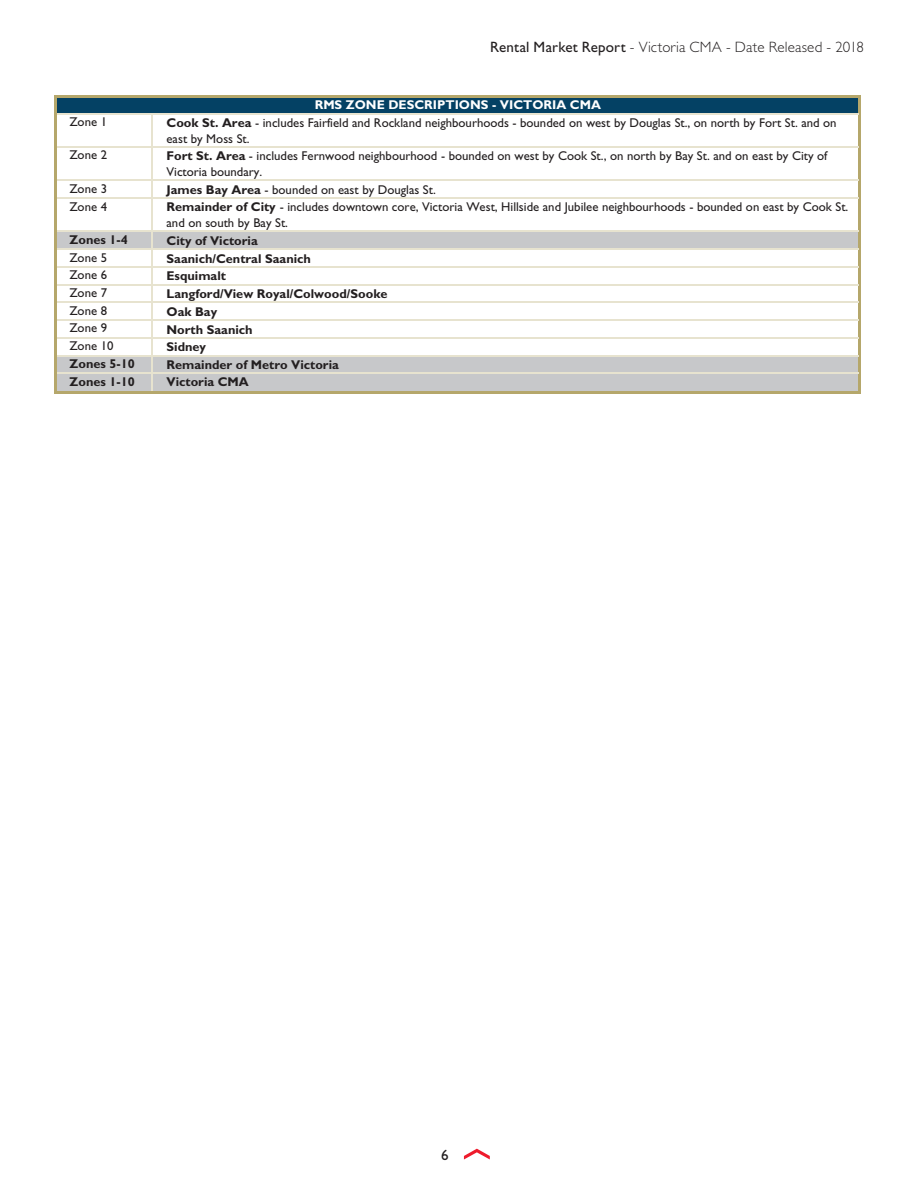
<style>
.page{position:relative;width:918px;height:1188px;background:#fff}
.page>*{position:absolute;margin:0;border:0;box-sizing:border-box;transform-origin:0 0}
.t1{font:300 15px "Gill Sans Std";letter-spacing:.01em;color:#231f20}
.t2{font:15px "Gill Sans Std";color:#231f20}
.t3{font:12.75px/16.4px "Gill Sans Std";color:#231f20}
.t4{font:700 12.75px "Gill Sans Std";color:#231f20}
.t5{font:700 12.75px "Gill Sans Std";color:#fff}
.s1{font-weight:400}
.s2{font-weight:700}
</style>
<div class="page">
<svg style="left:464px;top:1149px;width:26px;height:11px"></svg>
<div style="left:55px;top:96px;width:805px;height:18px;background:#044164"></div>
<div style="left:55px;top:231px;width:805px;height:18px;background:#c7c8ca"></div>
<div style="left:55px;top:356px;width:805px;height:36px;background:#c7c8ca"></div>
<hr style="left:54px;top:95px;width:3px;height:298px;background:#b5a76b">
<hr style="left:858px;top:97px;width:3px;height:296px;background:#b5a76b">
<hr style="left:152px;top:114px;width:1px;height:277px;background:#e7e3cf">
<hr style="left:57px;top:95px;width:804px;height:2px;background:#b5a76b">
<hr style="left:57px;top:113px;width:801px;height:1px;background:#e7e3cf">
<hr style="left:57px;top:146px;width:801px;height:2px;background:#e7e3cf">
<hr style="left:57px;top:180px;width:801px;height:1px;background:#e7e3cf">
<hr style="left:57px;top:197px;width:801px;height:2px;background:#e7e3cf">
<hr style="left:57px;top:231px;width:801px;height:1px;background:#e7e3cf">
<hr style="left:57px;top:248px;width:801px;height:2px;background:#e7e3cf">
<hr style="left:57px;top:266px;width:801px;height:2px;background:#e7e3cf">
<hr style="left:57px;top:284px;width:801px;height:1px;background:#e7e3cf">
<hr style="left:57px;top:302px;width:801px;height:1px;background:#e7e3cf">
<hr style="left:57px;top:319px;width:801px;height:2px;background:#e7e3cf">
<hr style="left:57px;top:337px;width:801px;height:1px;background:#e7e3cf">
<hr style="left:57px;top:355px;width:801px;height:1px;background:#e7e3cf">
<hr style="left:57px;top:373px;width:801px;height:1px;background:#e7e3cf">
<hr style="left:57px;top:391px;width:804px;height:2px;background:#b5a76b">
<p class="t1" style="left:490px;top:39px;width:375px"><span class="s1">Rental Market Report</span> - Victoria CMA - Date Released - 2018</p>
<p class="t5" style="left:315px;top:97px;width:288px">RMS ZONE DESCRIPTIONS - VICTORIA CMA</p>
<p class="t3" style="left:69px;top:114px;width:39px">Zone 1</p>
<p class="t3" style="left:167px;top:114px;width:672px"><span class="s2">Cook St. Area</span> - includes Fairfield and Rockland neighbourhoods - bounded on west by Douglas St., on north by Fort St. and on east by Moss St.</p>
<p class="t3" style="left:69px;top:147px;width:39px">Zone 2</p>
<p class="t3" style="left:167px;top:147px;width:662px"><span class="s2">Fort St. Area</span> - includes Fernwood neighbourhood - bounded on west by Cook St., on north by Bay St. and on east by City of<br>Victoria boundary.</p>
<p class="t3" style="left:69px;top:180px;width:39px">Zone 3</p>
<p class="t3" style="left:167px;top:181px;width:271px"><span class="s2">James Bay Area</span> - bounded on east by Douglas St.</p>
<p class="t3" style="left:69px;top:198px;width:39px">Zone 4</p>
<p class="t3" style="left:167px;top:199px;width:683px"><span class="s2">Remainder of City</span> - includes downtown core, Victoria West, Hillside and Jubilee neighbourhoods - bounded on east by Cook St. and on south by Bay St.</p>
<p class="t4" style="left:70px;top:232px;width:60px">Zones 1-4</p>
<p class="t4" style="left:167px;top:233px;width:93px">City of Victoria</p>
<p class="t3" style="left:69px;top:249px;width:39px">Zone 5</p>
<p class="t4" style="left:167px;top:251px;width:146px">Saanich/Central Saanich</p>
<p class="t3" style="left:69px;top:267px;width:39px">Zone 6</p>
<p class="t4" style="left:167px;top:269px;width:61px">Esquimalt</p>
<p class="t3" style="left:69px;top:285px;width:39px">Zone 7</p>
<p class="t4" style="left:167px;top:286px;width:222px">Langford/View Royal/Colwood/Sooke</p>
<p class="t3" style="left:69px;top:302px;width:39px">Zone 8</p>
<p class="t4" style="left:167px;top:304px;width:52px">Oak Bay</p>
<p class="t3" style="left:69px;top:320px;width:39px">Zone 9</p>
<p class="t4" style="left:167px;top:322px;width:88px">North Saanich</p>
<p class="t3" style="left:69px;top:338px;width:46px">Zone 10</p>
<p class="t4" style="left:167px;top:339px;width:41px">Sidney</p>
<p class="t4" style="left:70px;top:356px;width:67px">Zones 5-10</p>
<p class="t4" style="left:167px;top:357px;width:174px">Remainder of Metro Victoria</p>
<p class="t4" style="left:70px;top:374px;width:67px">Zones 1-10</p>
<p class="t4" style="left:167px;top:374px;width:84px">Victoria CMA</p>
<p class="t2" style="left:441px;top:1146px;width:9px">6</p>
</div>
